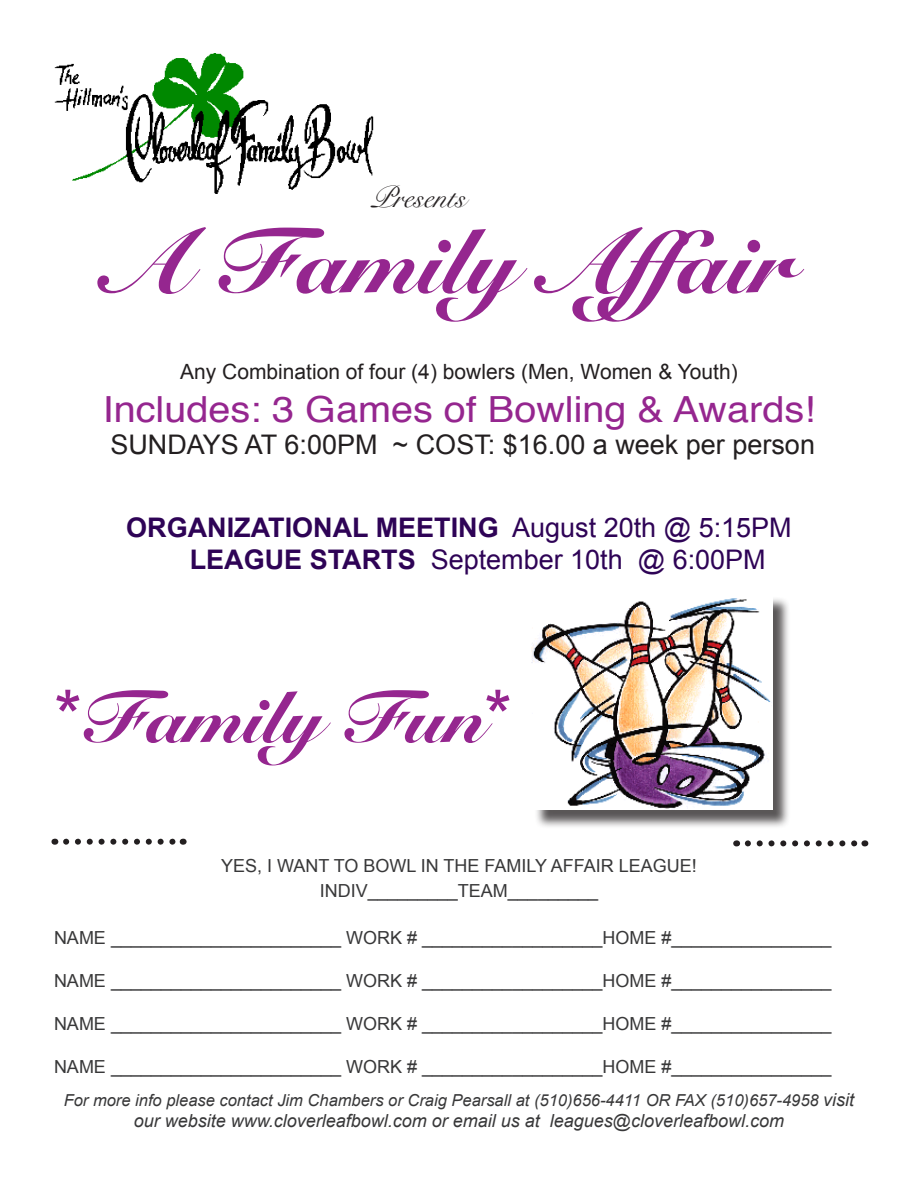
<style>
.page{position:relative;width:918px;height:1188px;background:#fff}
.page>*{position:absolute;margin:0;border:0;box-sizing:border-box;transform-origin:0 0}
.t1{font:900 90px "Snell Roundhand";color:#95268f}
.t2{font:900 72px "Snell Roundhand";color:#95268f}
.t3{font:36px "Helvetica";color:#95268f;scale:1.1 1}
.t4{font:30px "Snell Roundhand";color:#231f20}
.t5{font:27px "Arial";color:#231f20}
.t6{font:700 27px "Arial";color:#2e0356}
.t7{font:27px "Arial";color:#2e0356}
.t8{font:21px "Arial";color:#231f20}
.t9{font:18px "Arial";color:#383839}
.t10{font:italic 18px "Arial";color:#383839}
.t11{font:italic 16.5px "Arial";color:#383839}
.s1{font-weight:400}
.s2{font-weight:700}
.s3{font-family:"Arial";font-weight:400}
.s4{font-size:18px}
</style>
<div class="page">
<img style="left:54px;top:54px;width:320px;height:139px">
<svg style="left:66px;top:839px;width:110px;height:6px"></svg>
<svg style="left:748px;top:840px;width:117px;height:6px"></svg>
<div style="left:534px;top:596px;width:257px;height:232px;background:#231f20;opacity:.75"></div>
<img style="left:532px;top:596px;width:240px;height:214px">
<p class="t4" style="left:371px;top:173px;width:96px">Presents</p>
<p class="t1" style="left:106px;top:209px;width:690px">A Family Affair</p>
<p class="t8" style="left:180px;top:357px;width:559px">Any Combination of four (4) bowlers (Men, Women &amp; Youth)</p>
<p class="t3" style="left:103px;top:381px;width:649px">Includes: 3 Games of Bowling &amp; Awards!</p>
<p class="t5" style="left:110px;top:427px;width:706px">SUNDAYS AT 6:00PM ~ COST: $16.00 a week per person</p>
<p class="t6" style="left:126px;top:510px;width:667px">ORGANIZATIONAL MEETING <span class="s1">August 20th @ 5:15PM</span></p>
<p class="t7" style="left:190px;top:542px;width:578px"><span class="s2">LEAGUE STARTS</span> September 10th @ 6:00PM</p>
<p class="t2" style="left:54px;top:675px;width:460px"><span class="s3">*</span>Family Fun<span class="s3">*</span></p>
<p class="t9" style="left:221px;top:854px;width:477px">YES, I WANT TO BOWL IN THE FAMILY AFFAIR LEAGUE!</p>
<p class="t9" style="left:320px;top:879px;width:280px">INDIV_________TEAM_________</p>
<p class="t9" style="left:54px;top:926px;width:779px">NAME _______________________ WORK # __________________HOME #________________</p>
<p class="t9" style="left:54px;top:969px;width:779px">NAME _______________________ WORK # __________________HOME #________________</p>
<p class="t9" style="left:54px;top:1012px;width:779px">NAME _______________________ WORK # __________________HOME #________________</p>
<p class="t9" style="left:54px;top:1055px;width:779px">NAME _______________________ WORK # __________________HOME #________________</p>
<p class="t11" style="left:64px;top:1089px;width:792px">For more info please contact Jim Chambers or Craig Pearsall at (510)656-4411 OR FAX (510)657-4958 <span class="s4">visit</span></p>
<p class="t10" style="left:134px;top:1109px;width:652px">our website www.cloverleafbowl.com or email us at leagues@cloverleafbowl.com</p>
</div>
